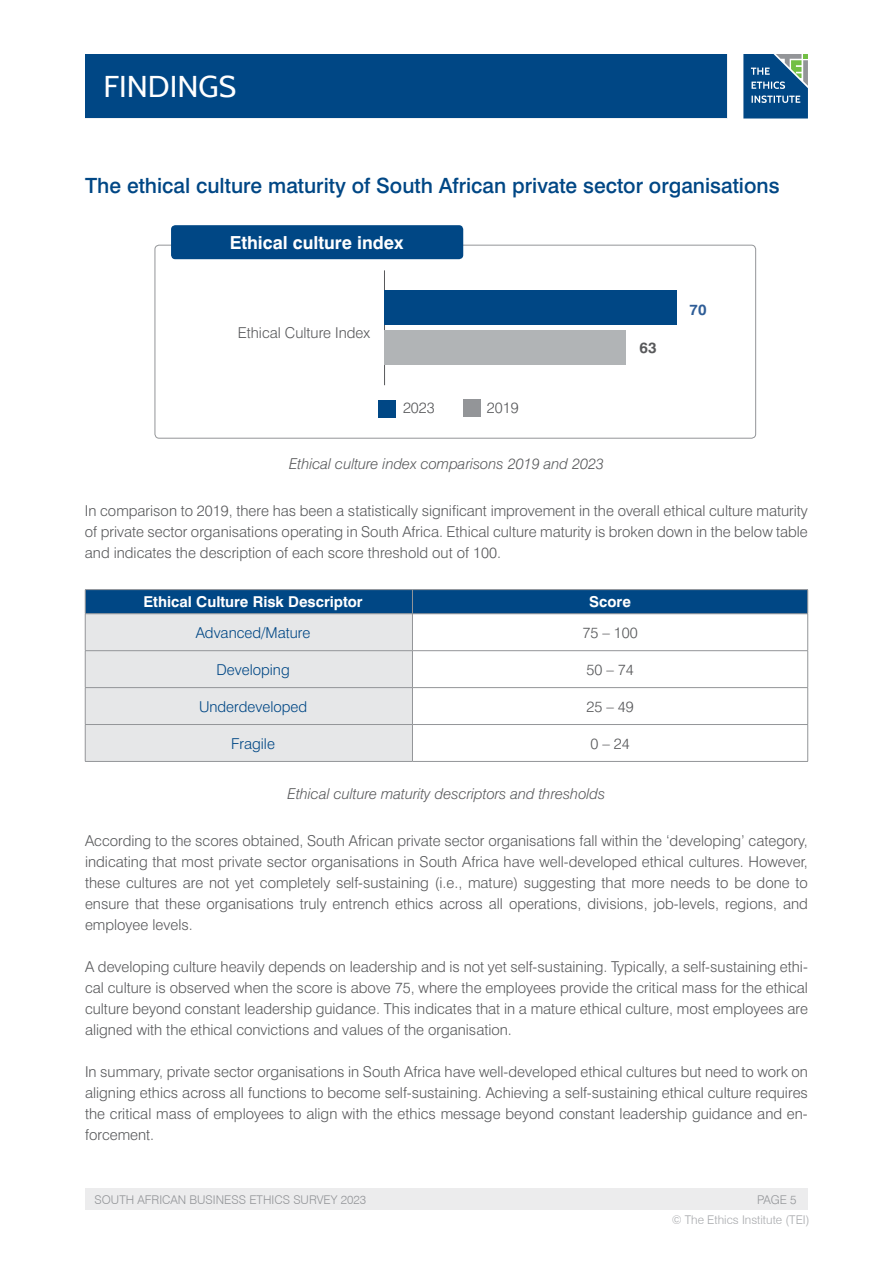
<style>
.page{position:relative;width:893px;height:1263px;background:#fff}
.page>*{position:absolute;margin:0;border:0;box-sizing:border-box;transform-origin:0 0}
.t1{font:30px "Cabin";color:#fff}
.t2{font:500 21px "Swiss 721";color:#004785}
.t3{font:700 18px "Swiss 721";color:#fff}
.t4{font:300 15px/21px "Swiss 721";color:#58595b;text-align:justify}
.t5{font:italic 300 15px "Swiss 721";color:#58595b}
.t6{font:300 15px "Swiss 721";color:#004785}
.t7{font:700 15px "Swiss 721";color:#fff}
.t8{font:700 15px "Swiss 721";color:#2e5d97}
.t9{font:700 15px "Swiss 721";color:#58595b}
.t10{font:300 12px "Swiss 721 BT";color:#939598}
.t11{font:300 12px "Swiss 721 BT";color:#a7a9ac}
.t12{font:300 12px "Swiss 721";color:#939598}
</style>
<div class="page">
<div style="left:85px;top:1189px;width:723px;height:21px;background:#ececed"></div>
<svg style="left:743px;top:54px;width:65px;height:65px;background:#2e6893"></svg>
<div style="left:85px;top:54px;width:642px;height:64px;background:#004785"></div>
<div style="left:155px;top:245px;width:601px;height:193px;border:1px solid #939598;border-radius:4px"></div>
<hr style="left:384px;top:270px;width:1px;height:115px;background:#58595b">
<div style="left:384px;top:290px;width:293px;height:34px;background:#004785"></div>
<div style="left:384px;top:331px;width:242px;height:34px;background:#b1b4b6"></div>
<div style="left:379px;top:401px;width:17px;height:17px;background:#004785"></div>
<div style="left:463px;top:400px;width:17px;height:17px;background:#939598"></div>
<div style="left:171px;top:225px;width:292px;height:34px;background:#004785;border-radius:4px"></div>
<div style="left:86px;top:614px;width:326px;height:147px;background:#e6e7e8"></div>
<hr style="left:85px;top:589px;width:327px;height:1px;background:#939598">
<hr style="left:412px;top:589px;width:396px;height:1px;background:#939598">
<div style="left:85px;top:590px;width:723px;height:23px;background:#004785"></div>
<hr style="left:85px;top:613px;width:327px;height:1px;background:#939598">
<hr style="left:85px;top:614px;width:1px;height:36px;background:#939598">
<hr style="left:412px;top:613px;width:396px;height:1px;background:#939598">
<hr style="left:412px;top:614px;width:1px;height:36px;background:#939598">
<hr style="left:807px;top:614px;width:1px;height:36px;background:#939598">
<hr style="left:85px;top:650px;width:327px;height:1px;background:#939598">
<hr style="left:85px;top:651px;width:1px;height:36px;background:#939598">
<hr style="left:412px;top:650px;width:396px;height:1px;background:#939598">
<hr style="left:412px;top:651px;width:1px;height:36px;background:#939598">
<hr style="left:807px;top:651px;width:1px;height:36px;background:#939598">
<hr style="left:85px;top:687px;width:327px;height:1px;background:#939598">
<hr style="left:85px;top:688px;width:1px;height:36px;background:#939598">
<hr style="left:412px;top:687px;width:396px;height:1px;background:#939598">
<hr style="left:412px;top:688px;width:1px;height:36px;background:#939598">
<hr style="left:807px;top:688px;width:1px;height:36px;background:#939598">
<hr style="left:85px;top:724px;width:327px;height:1px;background:#939598">
<hr style="left:85px;top:725px;width:1px;height:36px;background:#939598">
<hr style="left:412px;top:724px;width:396px;height:1px;background:#939598">
<hr style="left:412px;top:725px;width:1px;height:36px;background:#939598">
<hr style="left:807px;top:725px;width:1px;height:36px;background:#939598">
<hr style="left:85px;top:761px;width:327px;height:1px;background:#939598">
<hr style="left:412px;top:761px;width:396px;height:1px;background:#939598">
<h1 class="t1" style="left:103px;top:68px;width:134px">FINDINGS</h1>
<h2 class="t2" style="left:85px;top:173px;width:696px">The ethical culture maturity of South African private sector organisations</h2>
<p class="t3" style="left:230px;top:232px;width:175px">Ethical culture index</p>
<p class="t4" style="left:238px;top:322px;width:134px">Ethical Culture Index</p>
<p class="t4" style="left:403px;top:397px;width:33px">2023</p>
<p class="t4" style="left:487px;top:397px;width:33px">2019</p>
<p class="t9" style="left:639px;top:338px;width:18px">63</p>
<p class="t8" style="left:689px;top:301px;width:18px">70</p>
<p class="t5" style="left:289px;top:455px;width:316px">Ethical culture index comparisons 2019 and 2023</p>
<p class="t4" style="left:85px;top:500px;width:724px">In comparison to 2019, there has been a statistically significant improvement in the overall ethical culture maturity of private sector organisations operating in South Africa. Ethical culture maturity is broken down in the below table and indicates the description of each score threshold out of 100.</p>
<p class="t7" style="left:144px;top:593px;width:221px">Ethical Culture Risk Descriptor</p>
<p class="t7" style="left:589px;top:593px;width:43px">Score</p>
<p class="t6" style="left:196px;top:623px;width:116px">Advanced/Mature</p>
<p class="t4" style="left:582px;top:622px;width:57px">75 – 100</p>
<p class="t6" style="left:216px;top:660px;width:75px">Developing</p>
<p class="t4" style="left:586px;top:659px;width:49px">50 – 74</p>
<p class="t6" style="left:199px;top:697px;width:110px">Underdeveloped</p>
<p class="t4" style="left:586px;top:696px;width:49px">25 – 49</p>
<p class="t6" style="left:231px;top:734px;width:45px">Fragile</p>
<p class="t4" style="left:590px;top:733px;width:41px">0 – 24</p>
<p class="t5" style="left:288px;top:784px;width:319px">Ethical culture maturity descriptors and thresholds</p>
<p class="t4" style="left:85px;top:830px;width:724px">According to the scores obtained, South African private sector organisations fall within the ‘developing’ category, indicating that most private sector organisations in South Africa have well-developed ethical cultures. However, these cultures are not yet completely self-sustaining (i.e., mature) suggesting that more needs to be done to ensure that these organisations truly entrench ethics across all operations, divisions, job-levels, regions, and employee levels.</p>
<p class="t4" style="left:85px;top:956px;width:724px">A developing culture heavily depends on leadership and is not yet self-sustaining. Typically, a self-sustaining ethi&shy;cal culture is observed when the score is above 75, where the employees provide the critical mass for the ethical culture beyond constant leadership guidance. This indicates that in a mature ethical culture, most employees are aligned with the ethical convictions and values of the organisation.</p>
<p class="t4" style="left:85px;top:1061px;width:724px">In summary, private sector organisations in South Africa have well-developed ethical cultures but need to work on aligning ethics across all functions to become self-sustaining. Achieving a self-sustaining ethical culture requires the critical mass of employees to align with the ethics message beyond constant leadership guidance and en&shy;forcement.</p>
<p class="t10" style="left:95px;top:1192px;width:273px">SOUTH AFRICAN BUSINESS ETHICS SURVEY 2023</p>
<p class="t12" style="left:757px;top:1192px;width:41px">PAGE 5</p>
<p class="t11" style="left:672px;top:1212px;width:139px">© The Ethics Institute (TEI)</p>
</div>
